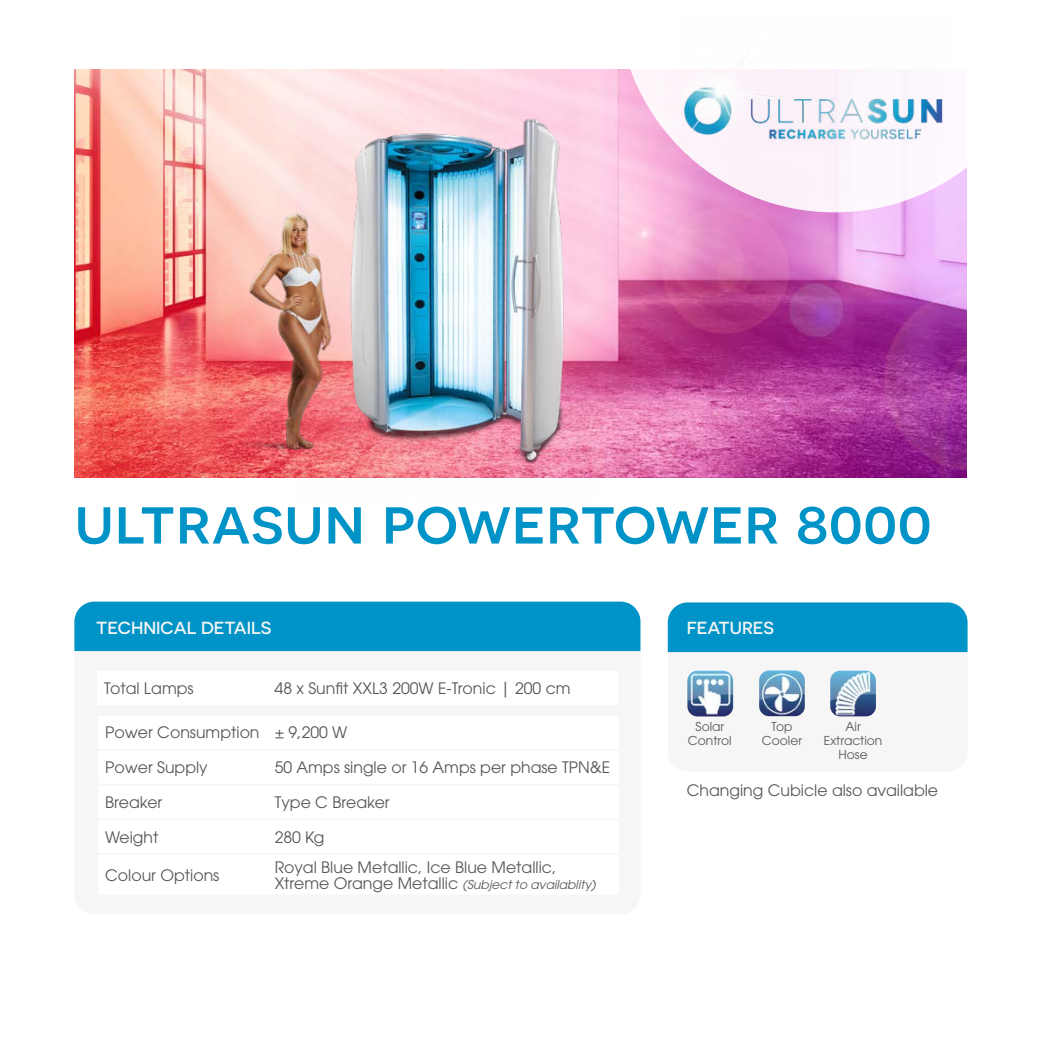
<style>
.page{position:relative;width:1042px;height:1042px;background:#fff}
.page>*{position:absolute;margin:0;border:0;box-sizing:border-box;transform-origin:0 0}
.t1{font:500 64.75px "Novecentosanswide";color:#0093c7}
.t2{font:500 17.5px "Novecentosanswide";color:#f6f6f6}
.t3{font:15.75px "ITC Avant Garde Std";color:#575756}
.t4{font:italic 12.25px "ITC Avant Garde Std";color:#575756}
.t5{font:12.25px/14px "ITC Avant Garde Std";color:#575756;text-align:center}
.s1{font-style:normal;font-size:15.75px}
</style>
<div class="page">
<img style="left:74px;top:69px;width:892px;height:409px">
<svg style="left:617px;top:69px;width:350px;height:143px;fill:#fbf1fa"></svg>
<img style="left:210px;top:167px;width:86px;height:311px">
<img style="left:677px;top:48px;width:273px;height:99px">
<div style="left:74px;top:601px;width:566px;height:50px;background:#0093c7"></div>
<svg style="left:668px;top:602px;width:299px;height:115px"></svg>
<hr style="left:97px;top:705px;width:171px;height:2px;background:#f6f6f6">
<hr style="left:268px;top:705px;width:350px;height:2px;background:#f6f6f6">
<hr style="left:98px;top:714px;width:170px;height:2px;background:#f6f6f6">
<hr style="left:268px;top:714px;width:351px;height:2px;background:#f6f6f6">
<hr style="left:98px;top:749px;width:170px;height:2px;background:#f6f6f6">
<hr style="left:268px;top:749px;width:351px;height:2px;background:#f6f6f6">
<hr style="left:98px;top:784px;width:170px;height:1px;background:#f6f6f6">
<hr style="left:268px;top:784px;width:351px;height:1px;background:#f6f6f6">
<hr style="left:98px;top:818px;width:170px;height:2px;background:#f6f6f6">
<hr style="left:268px;top:818px;width:351px;height:2px;background:#f6f6f6">
<hr style="left:98px;top:853px;width:170px;height:2px;background:#f6f6f6">
<hr style="left:268px;top:853px;width:351px;height:2px;background:#f6f6f6">
<hr style="left:98px;top:894px;width:170px;height:2px;background:#f6f6f6">
<hr style="left:268px;top:894px;width:351px;height:2px;background:#f6f6f6">
<img style="left:687px;top:671px;width:46px;height:45px">
<img style="left:759px;top:670px;width:46px;height:46px">
<img style="left:830px;top:671px;width:46px;height:45px">
<img style="left:296px;top:108px;width:300px;height:370px">
<h1 class="t1" style="left:74px;top:482px;width:859px">ultrasun powertower 8000</h1>
<p class="t2" style="left:96px;top:617px;width:177px">TECHNICAL DETAILS</p>
<p class="t2" style="left:686px;top:618px;width:89px">FEATURES</p>
<p class="t3" style="left:104px;top:679px;width:91px">Total Lamps</p>
<p class="t3" style="left:275px;top:679px;width:297px">48 x Sunfit XXL3 200W E-Tronic | 200 cm</p>
<p class="t3" style="left:105px;top:723px;width:244px">Power Consumption ± 9,200 W</p>
<p class="t3" style="left:105px;top:757px;width:104px">Power Supply</p>
<p class="t3" style="left:275px;top:757px;width:337px">50 Amps single or 16 Amps per phase TPN&amp;E</p>
<p class="t3" style="left:105px;top:792px;width:59px">Breaker</p>
<p class="t3" style="left:275px;top:792px;width:117px">Type C Breaker</p>
<p class="t3" style="left:105px;top:827px;width:55px">Weight</p>
<p class="t3" style="left:275px;top:827px;width:51px">280 Kg</p>
<p class="t3" style="left:105px;top:865px;width:116px">Colour Options</p>
<p class="t3" style="left:275px;top:857px;width:283px">Royal Blue Metallic, Ice Blue Metallic,</p>
<p class="t4" style="left:275px;top:876px;width:323px"><span class="s1">Xtreme Orange Metallic</span> (Subject to availablity)</p>
<p class="t5" style="left:688px;top:719px;width:45px">Solar<br>Control</p>
<p class="t5" style="left:762px;top:719px;width:42px">Top<br>Cooler</p>
<p class="t5" style="left:824px;top:719px;width:60px">Air<br>Extraction<br>Hose</p>
<p class="t3" style="left:687px;top:780px;width:253px">Changing Cubicle also available</p>
</div>
